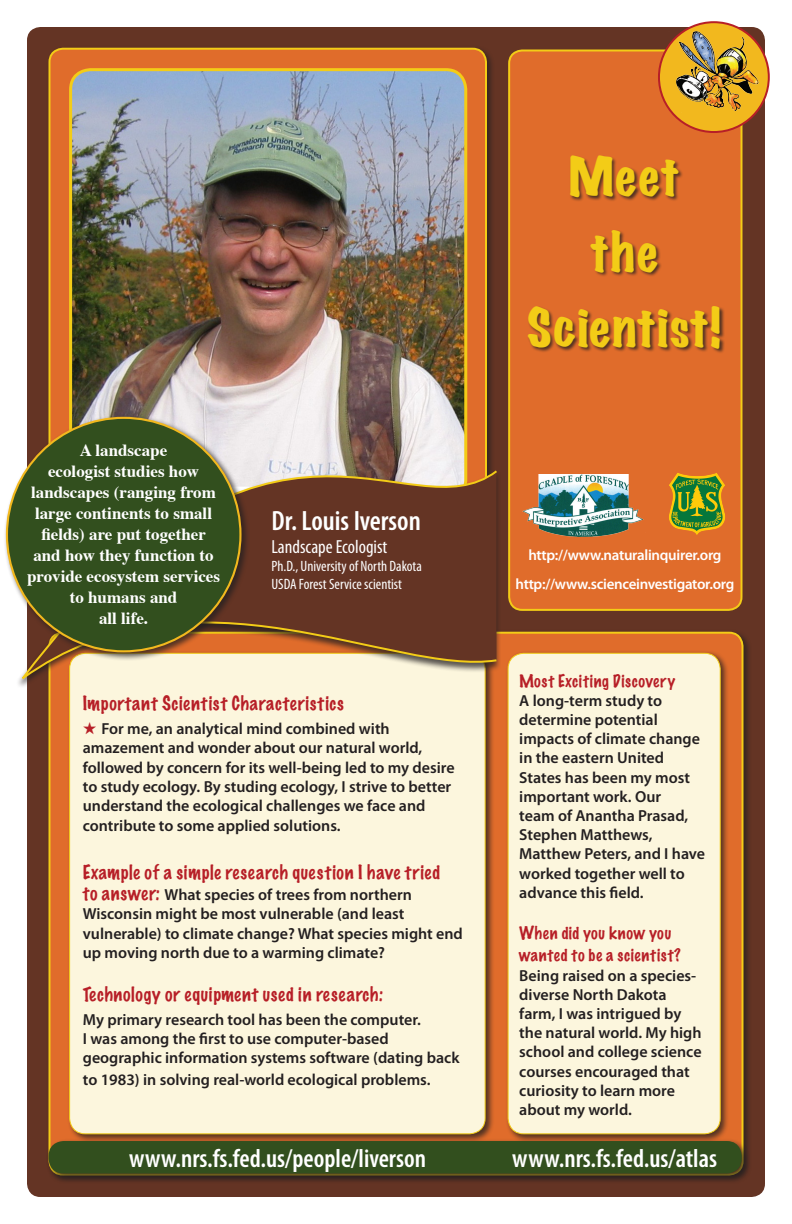
<style>
.page{position:relative;width:792px;height:1224px;background:#fff}
.page>*{position:absolute;margin:0;border:0;box-sizing:border-box;transform-origin:0 0}
.t1{font:expanded 48.2px "Marker Felt";letter-spacing:.03em;color:#f3cc17}
.t2{font:600 condensed 28px "Myriad Pro";color:#fff}
.t3{font:600 condensed 26px "Myriad Pro";color:#fff}
.t4{font:condensed 19px "Myriad Pro";color:#fff}
.t5{font:100 18px "Marker Felt";letter-spacing:.04em;color:#b71f27}
.t6{font:700 17px/21px "Times";color:#fff;text-align:center}
.t7{font:600 16px/19.2px "Myriad Pro";color:#231f20}
.t8{font:100 16px/22.8px "Marker Felt";letter-spacing:.045em;color:#b71f27}
.t9{font:600 15px "Myriad Pro";letter-spacing:-.02em;color:#fff}
.t10{font:condensed 15px "Myriad Pro";color:#fff}
.s1{color:#b71f27}
.s2{font-family:"Marker Felt";font-weight:100;font-size:18px;color:#b71f27}
</style>
<div class="page">
<div style="left:27px;top:27px;width:738px;height:1170px;background:#643424;border-radius:14px"></div>
<div style="left:50px;top:49px;width:436px;height:542px;background:#e06c2b;border-radius:14px"></div>
<div style="left:509px;top:50px;width:232px;height:560px;background:#e06c2b;border-radius:13px"></div>
<div style="left:508px;top:50px;width:234px;height:561px;border:2px solid #f3cc17;border-radius:13px"></div>
<div style="left:659px;top:22px;width:110px;height:110px;background:#f2b81e;border-radius:50%"></div>
<div style="left:658px;top:21px;width:112px;height:112px;border:2px solid #b71f27;border-radius:50%"></div>
<img style="left:666px;top:32px;width:94px;height:81px">
<div style="left:50px;top:633px;width:692px;height:541px;background:#e06c2b;border-radius:14px"></div>
<div style="left:505px;top:651px;width:224px;height:492px;background:#231f20;opacity:.75"></div>
<div style="left:508px;top:653px;width:212px;height:481px;background:#fcf6dd;border-radius:16px"></div>
<div style="left:508px;top:653px;width:213px;height:481px;border:1px solid #f3cc17;border-radius:16px"></div>
<div style="left:67px;top:650px;width:427px;height:493px;background:#231f20;opacity:.75"></div>
<div style="left:70px;top:653px;width:415px;height:481px;background:#fcf6dd;border-radius:16px"></div>
<img style="left:522px;top:474px;width:122px;height:62px">
<svg style="left:669px;top:473px;width:56px;height:62px"></svg>
<div style="left:527px;top:155px;width:198px;height:199px;background:#231f20;opacity:.75"></div>
<div style="left:46px;top:1139px;width:704px;height:43px;background:#231f20;opacity:.75"></div>
<div style="left:49px;top:1141px;width:693px;height:33px;background:#324f1e;border-radius:15px"></div>
<img style="left:73px;top:71px;width:391px;height:279px">
<div style="left:69px;top:68px;width:398px;height:433px;border:3px solid #f3cc17;border-radius:20px"></div>
<svg style="left:18px;top:350px;width:481px;height:338px"></svg>
<div style="left:4px;top:415px;width:246px;height:246px;background:#231f20;opacity:.75"></div>
<div style="left:7px;top:418px;width:233px;height:233px;background:#324f1e;border-radius:50%"></div>
<p class="t6" style="left:80px;top:441px;width:89px">A landscape</p>
<p class="t6" style="left:27px;top:462px;width:195px">ecologist studies how landscapes (ranging from large continents to small fields) are put together and how they function to provide ecosystem services to humans and</p>
<p class="t6" style="left:99px;top:609px;width:51px">all life.</p>
<p class="t2" style="left:271px;top:505px;width:151px">Dr. Louis Iverson</p>
<p class="t4" style="left:271px;top:536px;width:118px">Landscape Ecologist</p>
<p class="t10" style="left:271px;top:558px;width:152px">Ph.D., University of North Dakota</p>
<p class="t10" style="left:271px;top:576px;width:132px">USDA Forest Service scientist</p>
<p class="t5" style="left:83px;top:689px;width:263px">Important Scientist Characteristics</p>
<p class="t7" style="left:83px;top:719px;width:373px"><span class="s1">★</span> For me, an analytical mind combined with amazement and wonder about our natural world, followed by concern for its well-being led to my desire to study ecology. By studing ecology, I strive to better understand the ecological challenges we face and contribute to some applied solutions.</p>
<p class="t5" style="left:83px;top:858px;width:359px">Example of a simple research question I have tried</p>
<p class="t7" style="left:83px;top:886px;width:382px"><span class="s2">to answer:</span> What species of trees from northern Wisconsin might be most vulnerable (and least vulnerable) to climate change? What species might end up moving north due to a warming climate?</p>
<p class="t5" style="left:83px;top:980px;width:302px">Technology or equipment used in research:</p>
<p class="t7" style="left:83px;top:1010px;width:340px">My primary research tool has been the computer.</p>
<p class="t7" style="left:83px;top:1029px;width:378px">I was among the first to use computer-based geographic information systems software (dating back</p>
<p class="t7" style="left:83px;top:1070px;width:349px">to 1983) in solving real-world ecological problems.</p>
<p class="t1" style="left:569px;top:139px;width:112px">Meet</p>
<p class="t1" style="left:590px;top:214px;width:70px">the</p>
<p class="t1" style="left:527px;top:289px;width:195px">Scientist!</p>
<p class="t9" style="left:528px;top:547px;width:195px">http://www.naturalinquirer.org</p>
<p class="t9" style="left:516px;top:575px;width:220px">http://www.scienceinvestigator.org</p>
<p class="t8" style="left:519px;top:669px;width:157px">Most Exciting Discovery</p>
<p class="t7" style="left:519px;top:691px;width:187px">A long-term study to determine potential impacts of climate change in the eastern United<br>States has been my most important work. Our<br>team of Anantha Prasad,<br>Stephen Matthews,<br>Matthew Peters, and I have worked together well to advance this field.</p>
<p class="t8" style="left:519px;top:921px;width:163px">When did you know you wanted to be a scientist?</p>
<p class="t7" style="left:519px;top:966px;width:184px">Being raised on a species&shy;diverse North Dakota farm, I was intrigued by the natural world. My high school and college science courses encouraged that curiosity to learn more about my world.</p>
<p class="t3" style="left:129px;top:1144px;width:298px">www.nrs.fs.fed.us/people/liverson</p>
<p class="t3" style="left:512px;top:1144px;width:206px">www.nrs.fs.fed.us/atlas</p>
</div>
